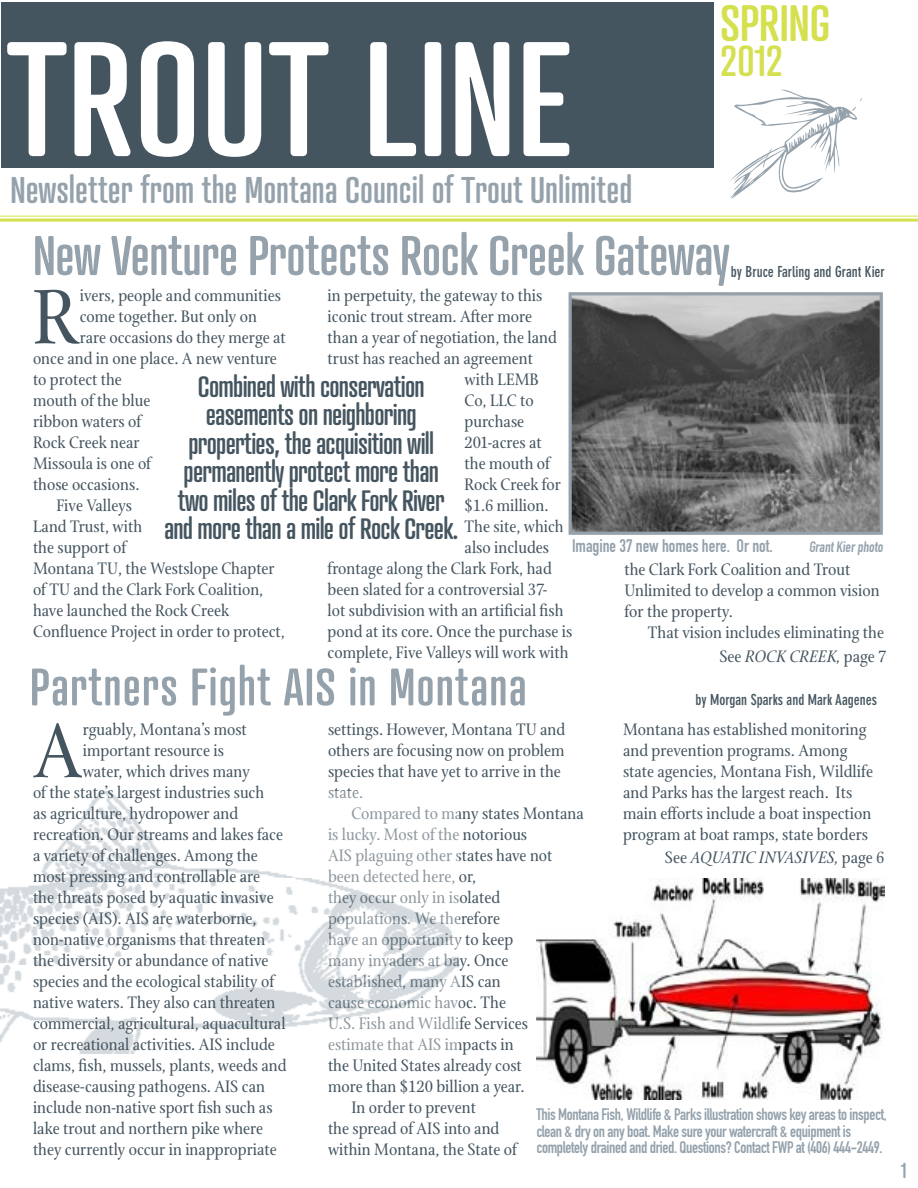
<style>
.page{position:relative;width:918px;height:1188px;background:#fff}
.page>*{position:absolute;margin:0;border:0;box-sizing:border-box;transform-origin:0 0}
.t1{font:500 157.5px "Atrament Std";letter-spacing:.01em;color:#fff}
.t2{font:83.55px "Stone Print";color:#455560}
.t3{font:500 54px "Atrament Std";letter-spacing:-.01em;color:#95a2ac}
.t4{font:500 51px "Atrament Std";letter-spacing:.02em;color:#95a2ac}
.t5{font:500 49.5px "Atrament Std";color:#d5e04e}
.t6{font:500 42px "Atrament Std";color:#d5e04e}
.t7{font:500 36px "Atrament Std";color:#95a2ac}
.t8{font:500 28.5px/28.5px "Atrament Std";letter-spacing:-.025em;color:#455560;text-align:center}
.t9{font:500 21px "Atrament Std";color:#95a2ac}
.t10{font:18px/21px "Stone Print";color:#455560}
.t11{font:italic 18px "Stone Print";color:#455560}
.t12{font:18px "DIN Engschrift Std";color:#95a2ac}
.t13{font:16.5px/16.5px "DIN Engschrift Std";letter-spacing:-.02em;color:#95a2ac}
.t14{font:700 condensed 15px "DIN Neuzeit Grotesk Std";color:#455560}
.t15{font:15px "DIN Engschrift Std";color:#95a2ac}
.s1{font-style:normal}
</style>
<div class="page">
<svg style="left:730px;top:89px;width:132px;height:110px"></svg>
<div style="left:2px;top:2px;width:712px;height:166px;background:#455560"></div>
<hr style="left:0;top:216px;width:918px;height:1px;background:#d5e04e">
<hr style="left:0;top:219px;width:918px;height:3px;background:#d5e04e">
<img style="left:536px;top:878px;width:349px;height:222px">
<img style="left:0;top:792px;width:459px;height:261px">
<img style="left:573px;top:296px;width:306px;height:235px">
<div style="left:569px;top:292px;width:314px;height:243px;border:3px solid #95a2ac"></div>
<h1 class="t1" style="left:7px;top:-3px;width:565px">TROUT LINE</h1>
<h3 class="t7" style="left:10px;top:167px;width:623px">Newsletter from the Montana Council of Trout Unlimited</h3>
<h3 class="t5" style="left:720px;top:-9px;width:112px">SPRING</h3>
<h3 class="t6" style="left:720px;top:33px;width:64px">2012</h3>
<h3 class="t3" style="left:33px;top:220px;width:698px">New Venture Protects Rock Creek Gateway</h3>
<p class="t14" style="left:731px;top:263px;width:156px">by Bruce Farling and Grant Kier</p>
<h2 class="t2" style="left:33px;top:269px;width:48px">R</h2>
<p class="t10" style="left:80px;top:285px;width:203px">ivers, people and communities</p>
<p class="t10" style="left:328px;top:285px;width:216px">in perpetuity, the gateway to this</p>
<p class="t10" style="left:328px;top:306px;width:206px">iconic trout stream. After more</p>
<p class="t10" style="left:328px;top:327px;width:231px">than a year of negotiation, the land</p>
<p class="t10" style="left:328px;top:348px;width:207px">trust has reached an agreement</p>
<p class="t10" style="left:465px;top:369px;width:76px">with LEMB</p>
<p class="t10" style="left:465px;top:390px;width:71px">Co, LLC to</p>
<p class="t10" style="left:465px;top:411px;width:61px">purchase</p>
<p class="t10" style="left:465px;top:432px;width:79px">201-acres at</p>
<p class="t10" style="left:465px;top:453px;width:87px">the mouth of</p>
<p class="t10" style="left:465px;top:474px;width:98px">Rock Creek for</p>
<p class="t10" style="left:465px;top:495px;width:86px">$1.6 million.</p>
<p class="t10" style="left:465px;top:516px;width:101px">The site, which</p>
<p class="t10" style="left:465px;top:537px;width:86px">also includes</p>
<p class="t10" style="left:328px;top:558px;width:226px">frontage along the Clark Fork, had</p>
<p class="t10" style="left:328px;top:579px;width:221px">been slated for a controversial 37-</p>
<p class="t10" style="left:328px;top:600px;width:237px">lot subdivision with an artificial fish</p>
<p class="t10" style="left:328px;top:621px;width:246px">pond at its core. Once the purchase is</p>
<p class="t10" style="left:328px;top:642px;width:243px">complete, Five Valleys will work with</p>
<p class="t10" style="left:80px;top:306px;width:179px">come together. But only on</p>
<p class="t10" style="left:80px;top:327px;width:207px">rare occasions do they merge at</p>
<p class="t10" style="left:33px;top:348px;width:245px">once and in one place. A new venture</p>
<p class="t10" style="left:33px;top:369px;width:90px">to protect the</p>
<p class="t10" style="left:33px;top:390px;width:119px">mouth of the blue</p>
<p class="t10" style="left:33px;top:411px;width:110px">ribbon waters of</p>
<p class="t10" style="left:33px;top:432px;width:108px">Rock Creek near</p>
<p class="t10" style="left:33px;top:453px;width:120px">Missoula is one of</p>
<p class="t10" style="left:33px;top:474px;width:108px">those occasions.</p>
<p class="t10" style="left:56px;top:495px;width:77px">Five Valleys</p>
<p class="t10" style="left:33px;top:516px;width:111px">Land Trust, with</p>
<p class="t10" style="left:33px;top:537px;width:95px">the support of</p>
<p class="t10" style="left:33px;top:558px;width:243px">Montana TU, the Westslope Chapter</p>
<p class="t10" style="left:33px;top:579px;width:232px">of TU and the Clark Fork Coalition,</p>
<p class="t10" style="left:33px;top:600px;width:198px">have launched the Rock Creek</p>
<p class="t10" style="left:33px;top:621px;width:254px">Confluence Project in order to protect,</p>
<h3 class="t8" style="left:164px;top:371px;width:296px">Combined with conservation easements on neighboring properties, the acquisition will permanently protect more than<br>two miles of the Clark Fork River and more than a mile of Rock Creek.</h3>
<p class="t12" style="left:572px;top:536px;width:202px">Imagine 37 new homes here. Or not.</p>
<p class="t15" style="left:809px;top:538px;width:77px">GrantKier photo</p>
<p class="t10" style="left:625px;top:559px;width:257px">the Clark Fork Coalition and Trout<br>Unlimited to develop a common vision for the property.</p>
<p class="t10" style="left:648px;top:622px;width:238px">That vision includes eliminating the</p>
<p class="t11" style="left:719px;top:645px;width:169px"><span class="s1">See</span> ROCK CREEK, <span class="s1">page 7</span></p>
<h3 class="t4" style="left:30px;top:654px;width:498px">Partners Fight AIS in Montana</h3>
<p class="t14" style="left:696px;top:691px;width:183px">by Morgan Sparks and Mark Aagenes</p>
<h2 class="t2" style="left:33px;top:703px;width:51px">A</h2>
<p class="t10" style="left:83px;top:719px;width:166px">rguably, Montana’s most</p>
<p class="t10" style="left:83px;top:740px;width:143px">important resource is</p>
<p class="t10" style="left:83px;top:761px;width:169px">water, which drives many</p>
<p class="t10" style="left:33px;top:782px;width:233px">of the state’s largest industries such</p>
<p class="t10" style="left:33px;top:803px;width:207px">as agriculture, hydropower and</p>
<p class="t10" style="left:33px;top:824px;width:252px">recreation. Our streams and lakes face</p>
<p class="t10" style="left:33px;top:845px;width:226px">a variety of challenges. Among the</p>
<p class="t10" style="left:33px;top:866px;width:229px">most pressing and controllable are</p>
<p class="t10" style="left:33px;top:887px;width:242px">the threats posed by aquatic invasive</p>
<p class="t10" style="left:33px;top:908px;width:225px">species (AIS). AIS are waterborne,</p>
<p class="t10" style="left:33px;top:929px;width:234px">non-native organisms that threaten</p>
<p class="t10" style="left:33px;top:950px;width:237px">the diversity or abundance of native</p>
<p class="t10" style="left:33px;top:971px;width:243px">species and the ecological stability of</p>
<p class="t10" style="left:33px;top:992px;width:244px">native waters. They also can threaten</p>
<p class="t10" style="left:33px;top:1013px;width:254px">commercial, agricultural, aquacultural</p>
<p class="t10" style="left:33px;top:1034px;width:243px">or recreational activities. AIS include</p>
<p class="t10" style="left:33px;top:1055px;width:255px">clams, fish, mussels, plants, weeds and</p>
<p class="t10" style="left:33px;top:1076px;width:234px">disease-causing pathogens. AIS can</p>
<p class="t10" style="left:33px;top:1097px;width:241px">include non-native sport fish such as</p>
<p class="t10" style="left:33px;top:1118px;width:232px">lake trout and northern pike where</p>
<p class="t10" style="left:33px;top:1139px;width:245px">they currently occur in inappropriate</p>
<p class="t10" style="left:328px;top:719px;width:239px">settings. However, Montana TU and others are focusing now on problem species that have yet to arrive in the state.</p>
<p class="t10" style="left:351px;top:803px;width:234px">Compared to many states Montana</p>
<p class="t10" style="left:328px;top:824px;width:201px">is lucky. Most of the notorious</p>
<p class="t10" style="left:328px;top:845px;width:226px">AIS plaguing other states have not</p>
<p class="t10" style="left:328px;top:866px;width:150px">been detected here, or,</p>
<p class="t10" style="left:328px;top:887px;width:174px">they occur only in isolated</p>
<p class="t10" style="left:328px;top:908px;width:174px">populations. We therefore</p>
<p class="t10" style="left:328px;top:929px;width:187px">have an opportunity to keep</p>
<p class="t10" style="left:328px;top:950px;width:182px">many invaders at bay. Once</p>
<p class="t10" style="left:328px;top:971px;width:174px">established, many AIS can</p>
<p class="t10" style="left:328px;top:992px;width:180px">cause economic havoc. The</p>
<p class="t10" style="left:328px;top:1013px;width:202px">U.S. Fish and Wildlife Services</p>
<p class="t10" style="left:328px;top:1034px;width:187px">estimate that AIS impacts in</p>
<p class="t10" style="left:328px;top:1055px;width:195px">the United States already cost</p>
<p class="t10" style="left:328px;top:1076px;width:198px">more than $120 billion a year.</p>
<p class="t10" style="left:351px;top:1097px;width:126px">In order to prevent</p>
<p class="t10" style="left:328px;top:1118px;width:173px">the spread of AIS into and</p>
<p class="t10" style="left:328px;top:1139px;width:190px">within Montana, the State of</p>
<p class="t10" style="left:623px;top:719px;width:252px">Montana has established monitoring and prevention programs. Among state agencies, Montana Fish, Wildlife and Parks has the largest reach. Its main efforts include a boat inspection program at boat ramps, state borders</p>
<p class="t11" style="left:665px;top:846px;width:221px"><span class="s1">See</span> AQUATIC INVASIVES, <span class="s1">page 6</span></p>
<p class="t13" style="left:536px;top:1106px;width:352px">This Montana Fish, Wildlife &amp; Parks illustration shows key areas to inspect, clean &amp; dry on any boat. Make sure your watercraft &amp; equipment is completely drained and dried. Questions? Contact FWP at (406) 444-2449.</p>
<p class="t9" style="left:901px;top:1157px;width:7px">1</p>
</div>
